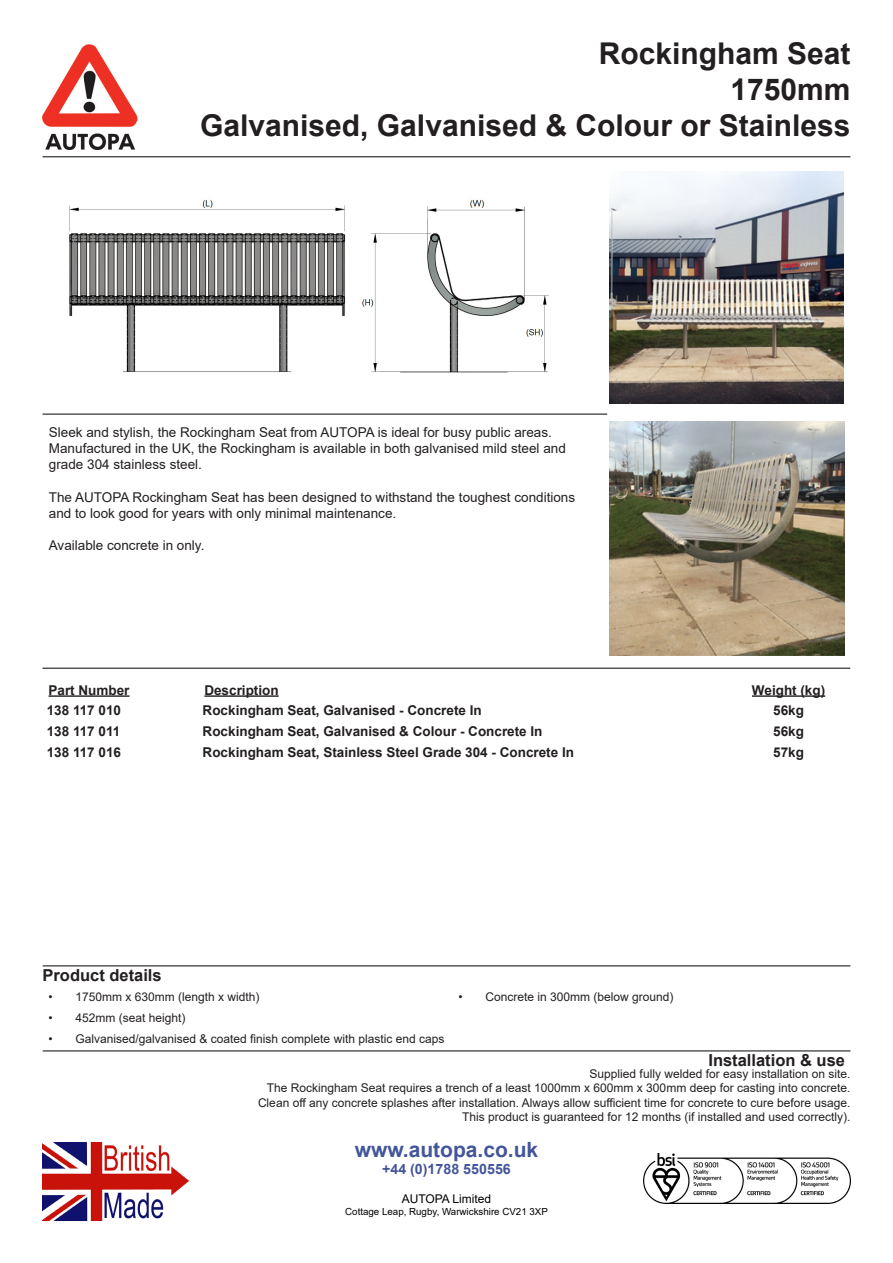
<style>
.page{position:relative;width:893px;height:1263px;background:#fff}
.page>*{position:absolute;margin:0;border:0;box-sizing:border-box;transform-origin:0 0}
.t1{font:700 30px "Arial";color:#231f20}
.t2{font:700 21px "Arial";color:#44559a}
.t3{font:700 16.5px "Arial";color:#231f20}
.t4{font:700 14.25px "Arial";color:#44559a}
.t5{font:13.5px/16.2px "Arial";color:#231f20}
.t6{font:700 13.5px "Arial";color:#231f20}
.t7{font:12px "Arial";color:#231f20}
.t8{font:12px "Arial";color:#000}
.t9{font:9.75px "Arial";color:#000}
</style>
<div class="page">
<img style="left:644px;top:1154px;width:206px;height:49px">
<img style="left:43px;top:1143px;width:145px;height:77px">
<img style="left:69px;top:200px;width:480px;height:173px">
<img style="left:42px;top:44px;width:95px;height:105px">
<hr style="left:43px;top:156px;width:807px;height:1px;background:#231f20">
<hr style="left:43px;top:414px;width:564px;height:1px;background:#231f20">
<hr style="left:49px;top:695px;width:81px;height:2px;background:#231f20">
<hr style="left:204px;top:695px;width:75px;height:2px;background:#231f20">
<hr style="left:752px;top:695px;width:73px;height:2px;background:#231f20">
<img style="left:610px;top:171px;width:233px;height:233px">
<img style="left:610px;top:422px;width:234px;height:233px">
<hr style="left:43px;top:668px;width:807px;height:1px;background:#231f20">
<hr style="left:43px;top:965px;width:807px;height:1px;background:#231f20">
<hr style="left:43px;top:1050px;width:807px;height:1px;background:#231f20">
<p class="t1" style="left:599px;top:33px;width:253px">Rockingham Seat</p>
<p class="t1" style="left:730px;top:69px;width:122px">1750mm</p>
<p class="t1" style="left:200px;top:105px;width:652px">Galvanised, Galvanised &amp; Colour or Stainless</p>
<p class="t5" style="left:49px;top:424px;width:518px">Sleek and stylish, the Rockingham Seat from AUTOPA is ideal for busy public areas.<br>Manufactured in the UK, the Rockingham is available in both galvanised mild steel and grade 304 stainless steel.</p>
<p class="t5" style="left:49px;top:489px;width:528px">The AUTOPA Rockingham Seat has been designed to withstand the toughest conditions and to look good for years with only minimal maintenance.</p>
<p class="t5" style="left:49px;top:537px;width:157px">Available concrete in only.</p>
<p class="t6" style="left:49px;top:680px;width:83px">Part Number</p>
<p class="t6" style="left:204px;top:680px;width:76px">Description</p>
<p class="t6" style="left:752px;top:680px;width:75px">Weight (kg)</p>
<p class="t6" style="left:47px;top:700px;width:76px">138 117 010</p>
<p class="t6" style="left:203px;top:700px;width:281px">Rockingham Seat, Galvanised - Concrete In</p>
<p class="t6" style="left:773px;top:700px;width:32px">56kg</p>
<p class="t6" style="left:47px;top:722px;width:75px">138 117 011</p>
<p class="t6" style="left:203px;top:722px;width:341px">Rockingham Seat, Galvanised &amp; Colour - Concrete In</p>
<p class="t6" style="left:773px;top:722px;width:32px">56kg</p>
<p class="t6" style="left:47px;top:743px;width:76px">138 117 016</p>
<p class="t6" style="left:203px;top:743px;width:373px">Rockingham Seat, Stainless Steel Grade 304 - Concrete In</p>
<p class="t6" style="left:773px;top:743px;width:32px">57kg</p>
<p class="t3" style="left:43px;top:963px;width:121px">Product details</p>
<p class="t7" style="left:49px;top:989px;width:213px">• 1750mm x 630mm (length x width)</p>
<p class="t7" style="left:458px;top:989px;width:217px">• Concrete in 300mm (below ground)</p>
<p class="t7" style="left:49px;top:1009px;width:139px">• 452mm (seat height)</p>
<p class="t7" style="left:49px;top:1030px;width:397px">• Galvanised/galvanised &amp; coated finish complete with plastic end caps</p>
<p class="t3" style="left:708px;top:1048px;width:138px">Installation &amp; use</p>
<p class="t7" style="left:590px;top:1065px;width:262px">Supplied fully welded for easy installation on site.</p>
<p class="t7" style="left:267px;top:1080px;width:585px">The Rockingham Seat requires a trench of a least 1000mm x 600mm x 300mm deep for casting into concrete.</p>
<p class="t7" style="left:258px;top:1094px;width:594px">Clean off any concrete splashes after installation. Always allow sufficient time for concrete to cure before usage.</p>
<p class="t7" style="left:462px;top:1108px;width:390px">This product is guaranteed for 12 months (if installed and used correctly).</p>
<p class="t2" style="left:355px;top:1135px;width:185px">www.autopa.co.uk</p>
<p class="t4" style="left:382px;top:1159px;width:130px">+44 (0)1788 550556</p>
<p class="t8" style="left:402px;top:1190px;width:91px">AUTOPA Limited</p>
<p class="t9" style="left:345px;top:1204px;width:204px">Cottage Leap, Rugby, Warwickshire CV21 3XP</p>
</div>
